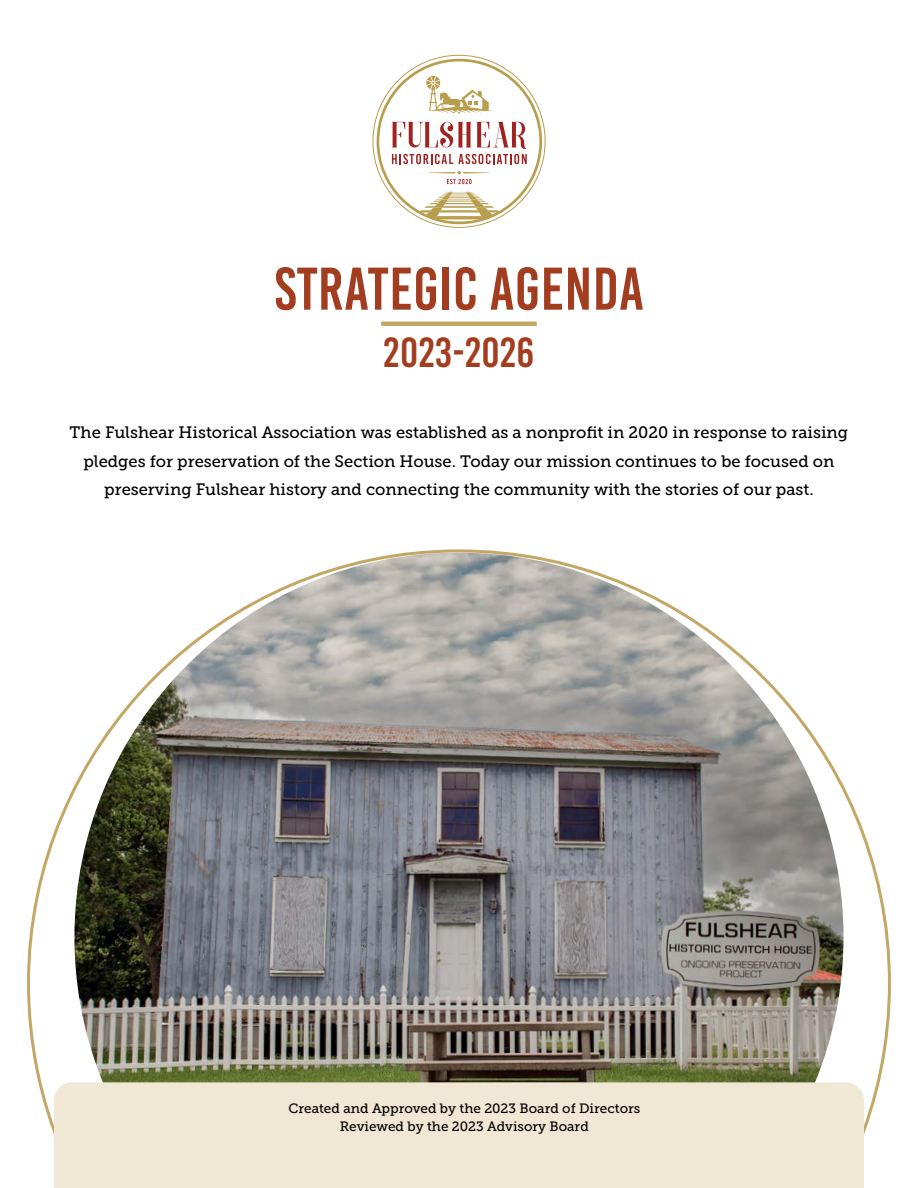
<style>
.page{position:relative;width:918px;height:1188px;background:#fff}
.page>*{position:absolute;margin:0;border:0;box-sizing:border-box;transform-origin:0 0}
.t1{font:60.15px "Bebas Kai";letter-spacing:.01em;color:#a33d1f}
.t2{font:42px "Bebas Kai";letter-spacing:.01em;color:#a33d1f}
.t3{font:16.5px/28.5px "Museo Slab 500";color:#000;text-align:center}
.t4{font:13.5px/18px "Museo Slab 500";color:#000;text-align:center}
</style>
<div class="page">
<svg style="left:27px;top:549px;width:864px;height:585px"></svg>
<svg style="left:420px;top:192px;width:79px;height:31px"></svg>
<div style="left:377px;top:59px;width:165px;height:165px;border:3px solid #b89d4c;border-radius:50%"></div>
<svg style="left:392px;top:122px;width:135px;height:42px"></svg>
<svg style="left:426px;top:76px;width:66px;height:38px"></svg>
<svg style="left:429px;top:171px;width:43px;height:13px"></svg>
<hr style="left:463px;top:172px;width:27px;height:2px;background:#b89d4c">
<hr style="left:381px;top:322px;width:156px;height:4px;background:#c4a765">
<img style="left:74px;top:553px;width:770px;height:529px">
<div style="left:54px;top:1082px;width:810px;height:106px;background:#f1e7d5"></div>
<h1 class="t1" style="left:275px;top:257px;width:371px">STRATEGIC AGENDA</h1>
<h2 class="t2" style="left:384px;top:330px;width:152px">2023-2026</h2>
<p class="t3" style="left:70px;top:419px;width:780px">The Fulshear Historical Association was established as a nonprofit in 2020 in response to raising pledges for preservation of the Section House. Today our mission continues to be focused on preserving Fulshear history and connecting the community with the stories of our past.</p>
<p class="t4" style="left:288px;top:1099px;width:353px">Created and Approved by the 2023 Board of Directors<br>Reviewed by the 2023 Advisory Board</p>
</div>
